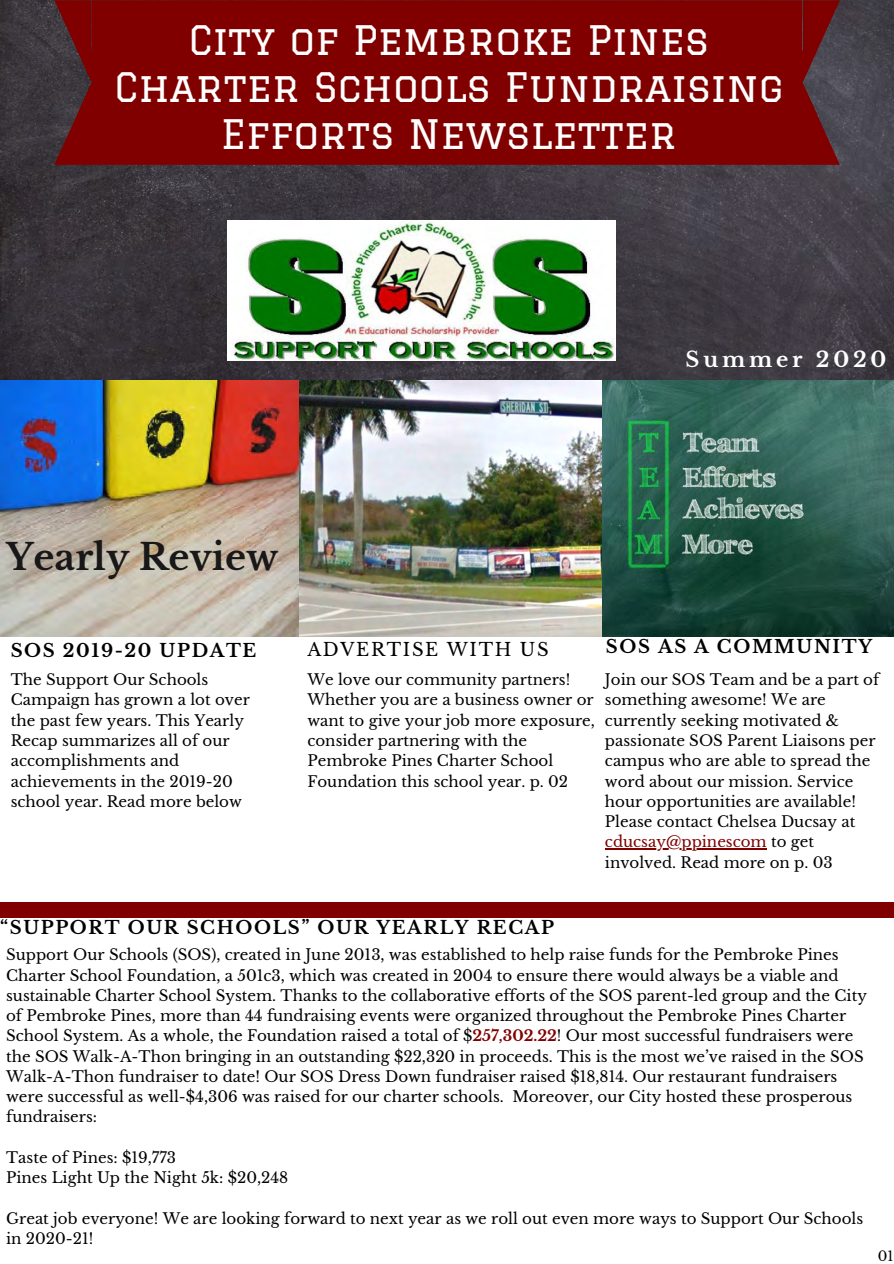
<style>
.page{position:relative;width:894px;height:1264px;background:#fff}
.page>*{position:absolute;margin:0;border:0;box-sizing:border-box;transform-origin:0 0}
.t1{font:39.75px/47.2px "Graduate";color:#fff;text-align:center}
.t2{font:700 36px "Libre Baskerville";color:#191818}
.t3{font:700 21px "Libre Baskerville";letter-spacing:.18em;color:#fff}
.t4{font:700 18px "Libre Baskerville";letter-spacing:.09em;color:#000}
.t5{font:18px "Libre Baskerville";letter-spacing:.09em;color:#000}
.t6{font:15px/20.2px "Libre Baskerville";color:#000}
.t7{font:13.5px "Libre Baskerville";color:#000}
.s1{color:#800000}
.s2{font-weight:700;color:#800000}
</style>
<div class="page">
<img style="left:0;top:0;width:893px;height:381px">
<img style="left:0;top:381px;width:893px;height:255px">
<img style="left:227px;top:221px;width:388px;height:139px">
<svg style="left:54px;top:0;width:785px;height:165px;background:#7b0405"></svg>
<div style="left:77px;top:50px;width:739px;height:65px;background:#800000"></div>
<div style="left:0;top:902px;width:893px;height:16px;background:#800000"></div>
<hr style="left:604px;top:848px;width:162px;height:1px;background:#800000">
<h1 class="t1" style="left:114px;top:16px;width:670px">City of Pembroke Pines<br>Charter Schools Fundraising<br>Efforts Newsletter</h1>
<h2 class="t2" style="left:6px;top:535px;width:273px">Yearly Review</h2>
<h3 class="t3" style="left:685px;top:347px;width:202px">Summer 2020</h3>
<p class="t4" style="left:605px;top:636px;width:268px">SOS AS A COMMUNITY</p>
<p class="t4" style="left:11px;top:639px;width:247px">SOS 2019-20 UPDATE</p>
<p class="t5" style="left:307px;top:639px;width:243px">ADVERTISE WITH US</p>
<p class="t6" style="left:307px;top:669px;width:289px">We love our community partners!<br>Whether you are a business owner or want to give your job more exposure, consider partnering with the<br>Pembroke Pines Charter School<br>Foundation this school year. p. 02</p>
<p class="t6" style="left:604px;top:669px;width:276px">Join our SOS Team and be a part of something awesome! We are currently seeking motivated &amp; passionate SOS Parent Liaisons per campus who are able to spread the word about our mission. Service hour opportunities are available!<br>Please contact Chelsea Ducsay at <span class="s1">cducsay@ppinescom</span> to get involved. Read more on p. 03</p>
<p class="t6" style="left:11px;top:669px;width:240px">The Support Our Schools<br>Campaign has grown a lot over the past few years. This Yearly<br>Recap summarizes all of our accomplishments and achievements in the 2019-20 school year. Read more below</p>
<p class="t4" style="left:0;top:916px;width:555px">“SUPPORT OUR SCHOOLS” OUR YEARLY RECAP</p>
<p class="t6" style="left:6px;top:944px;width:862px">Support Our Schools (SOS), created in June 2013, was established to help raise funds for the Pembroke Pines Charter School Foundation, a 501c3, which was created in 2004 to ensure there would always be a viable and sustainable Charter School System. Thanks to the collaborative efforts of the SOS parent-led group and the City of Pembroke Pines, more than 44 fundraising events were organized throughout the Pembroke Pines Charter School System. As a whole, the Foundation raised a total of $<span class="s2">257,302.22</span>! Our most successful fundraisers were the SOS Walk-A-Thon bringing in an outstanding $22,320 in proceeds. This is the most we’ve raised in the SOS Walk-A-Thon fundraiser to date! Our SOS Dress Down fundraiser raised $18,814. Our restaurant fundraisers were successful as well-$4,306 was raised for our charter schools. Moreover, our City hosted these prosperous fundraisers:</p>
<p class="t6" style="left:6px;top:1147px;width:283px">Taste of Pines: $19,773<br>Pines Light Up the Night 5k: $20,248</p>
<p class="t6" style="left:6px;top:1208px;width:858px">Great job everyone! We are looking forward to next year as we roll out even more ways to Support Our Schools in 2020-21!</p>
<p class="t7" style="left:877px;top:1248px;width:17px">01</p>
</div>
